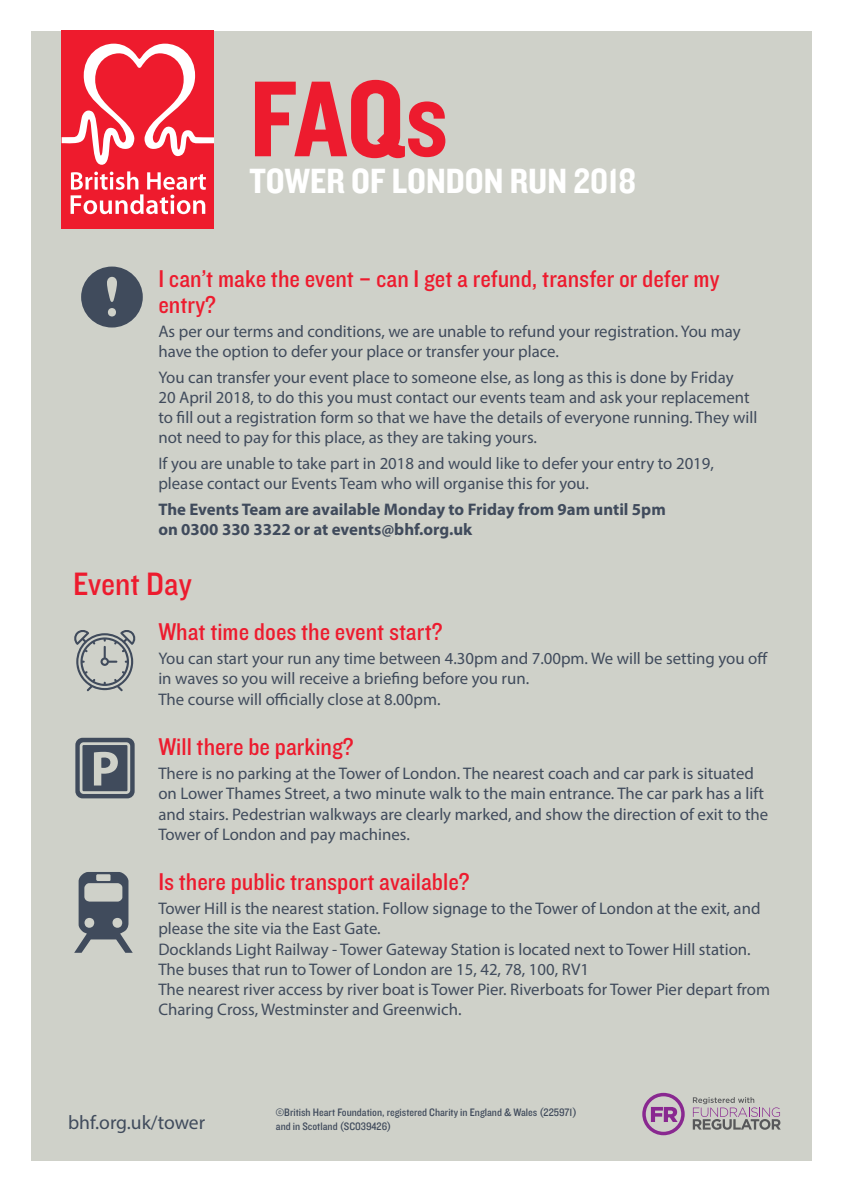
<style>
.page{position:relative;width:842px;height:1191px;background:#fff}
.page>*{position:absolute;margin:0;border:0;box-sizing:border-box;transform-origin:0 0}
.t1{font:112px "Knockout 50 Welterweight";color:#ed1b2e}
.t2{font:36.4px "Knockout 50 Welterweight";color:#fff}
.t3{font:33.6px "Knockout 30 Junior Welterwt";color:#ed1b2e}
.t4{font:25.2px/26px "Knockout 30 Junior Welterwt";color:#ed1b2e}
.t5{font:19.6px "Myriad Pro";color:#404b5c}
.t6{font:16.8px/20.2px "Myriad Pro";color:#404b5c}
.t7{font:700 16.8px/20.2px "Myriad Pro";color:#404b5c}
.t8{font:11.2px/13.4px "Knockout 30 Junior Welterwt";color:#404b5c}
</style>
<div class="page">
<div style="left:31px;top:31px;width:780px;height:1129px;background:#cfd1c9"></div>
<div style="left:62px;top:31px;width:152px;height:198px;background:#ee1b2d"></div>
<svg style="left:62px;top:44px;width:152px;height:121px"></svg>
<svg style="left:71px;top:171px;width:135px;height:43px"></svg>
<svg style="left:642px;top:1092px;width:43px;height:43px"></svg>
<svg style="left:693px;top:1097px;width:88px;height:32px"></svg>
<svg style="left:75px;top:738px;width:60px;height:60px"></svg>
<svg style="left:74px;top:630px;width:62px;height:61px"></svg>
<svg style="left:81px;top:266px;width:62px;height:61px"></svg>
<svg style="left:75px;top:872px;width:57px;height:80px"></svg>
<h1 class="t1" style="left:250px;top:45px;width:200px">FAQs</h1>
<h2 class="t2" style="left:250px;top:157px;width:388px">TOWER OF LONDON RUN 2018</h2>
<h3 class="t4" style="left:158px;top:264px;width:563px">I can’t make the event – can I get a refund, transfer or defer my entry?</h3>
<p class="t6" style="left:158px;top:321px;width:584px">As per our terms and conditions, we are unable to refund your registration. You may have the option to defer your place or transfer your place.</p>
<p class="t6" style="left:158px;top:367px;width:600px">You can transfer your event place to someone else, as long as this is done by Friday<br>20 April 2018, to do this you must contact our events team and ask your replacement to fill out a registration form so that we have the details of everyone running. They will not need to pay for this place, as they are taking yours.</p>
<p class="t6" style="left:158px;top:453px;width:557px">If you are unable to take part in 2018 and would like to defer your entry to 2019, please contact our Events Team who will organise this for you.</p>
<p class="t7" style="left:158px;top:499px;width:509px">The Events Team are available Monday to Friday from 9am until 5pm on 0300 330 3322 or at events@bhf.org.uk</p>
<h3 class="t3" style="left:73px;top:561px;width:120px">Event Day</h3>
<h3 class="t4" style="left:158px;top:618px;width:286px">What time does the event start?</h3>
<p class="t6" style="left:158px;top:648px;width:611px">You can start your run any time between 4.30pm and 7.00pm. We will be setting you off in waves so you will receive a briefing before you run.<br>The course will officially close at 8.00pm.</p>
<h3 class="t4" style="left:158px;top:732px;width:197px">Will there be parking?</h3>
<p class="t6" style="left:158px;top:763px;width:611px">There is no parking at the Tower of London. The nearest coach and car park is situated on Lower Thames Street, a two minute walk to the main entrance. The car park has a lift and stairs. Pedestrian walkways are clearly marked, and show the direction of exit to the Tower of London and pay machines.</p>
<h3 class="t4" style="left:158px;top:867px;width:313px">Is there public transport available?</h3>
<p class="t6" style="left:158px;top:898px;width:613px">Tower Hill is the nearest station. Follow signage to the Tower of London at the exit, and please the site via the East Gate.<br>Docklands Light Railway - Tower Gateway Station is located next to Tower Hill station.<br>The buses that run to Tower of London are 15, 42, 78, 100, RV1<br>The nearest river access by river boat is Tower Pier. Riverboats for Tower Pier depart from Charing Cross, Westminster and Greenwich.</p>
<p class="t5" style="left:68px;top:1110px;width:139px">bhf.org.uk/tower</p>
<p class="t8" style="left:276px;top:1105px;width:302px">©British Heart Foundation, registered Charity in England &amp; Wales (225971) and in Scotland (SC039426)</p>
</div>
